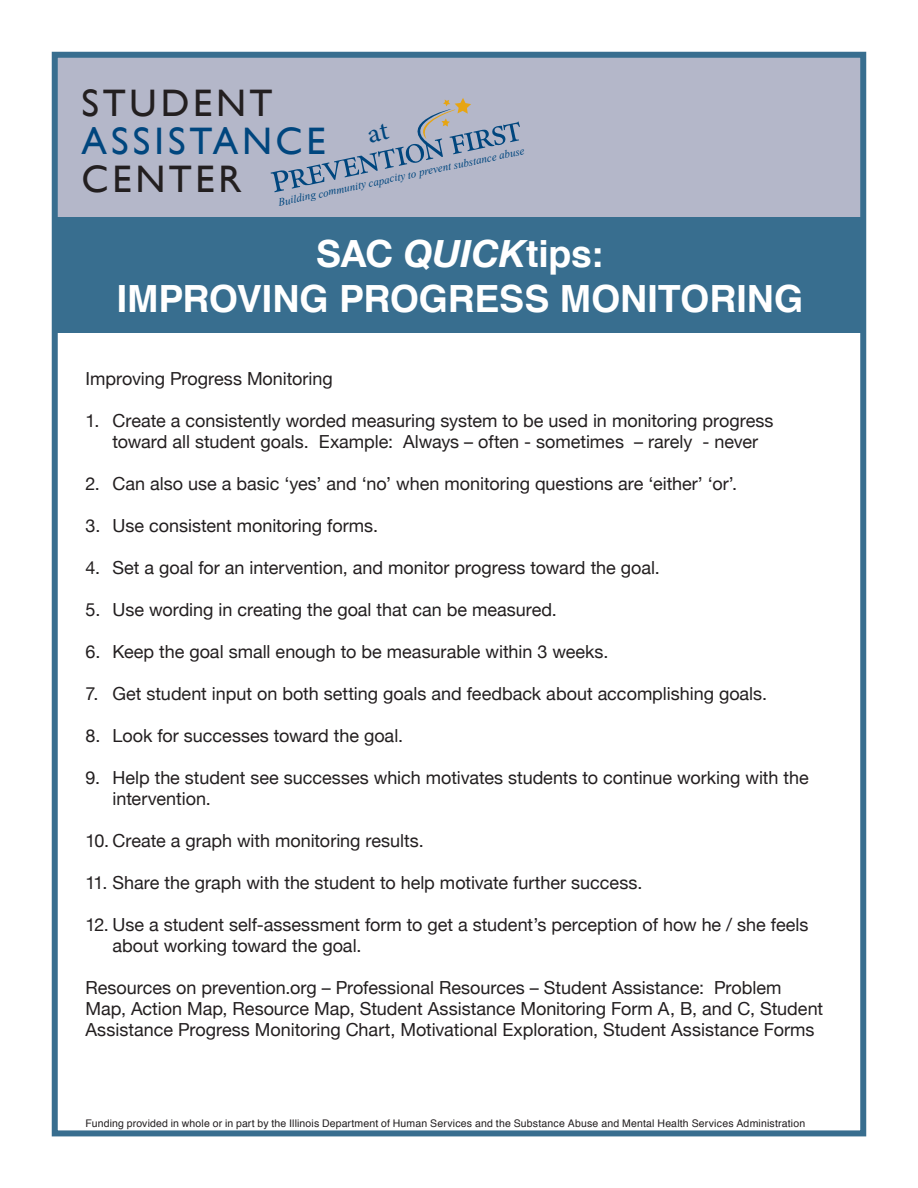
<style>
.page{position:relative;width:918px;height:1188px;background:#fff}
.page>*{position:absolute;margin:0;border:0;box-sizing:border-box;transform-origin:0 0}
.t1{font:38.25px "Gill Sans";letter-spacing:.095em;color:#231f20}
.t2{font:38.25px "Gill Sans";letter-spacing:.1em;color:#00467e}
.t3{font:700 37.5px "Helvetica";color:#fff}
.t4{font:italic 700 37.5px "Helvetica Neue";color:#fff}
.t5{font:18px/21px "Helvetica Neue";color:#231f20}
.t6{font:italic 11.1px "Times New Roman";color:#00467e}
.t7{font:10.5px "Helvetica";letter-spacing:.015em;color:#231f20}
.s1{font-style:normal}
.s2{font-family:"Helvetica";font-style:normal}
</style>
<div class="page">
<div style="left:54px;top:54px;width:810px;height:164px;background:#b4b7c9"></div>
<div style="left:54px;top:217px;width:810px;height:116px;background:#386e8f"></div>
<div style="left:52px;top:52px;width:814px;height:1084px;border:6px solid #386e8f"></div>
<svg style="left:271px;top:98px;width:249px;height:94px"></svg>
<h1 class="t1" style="left:82px;top:81px;width:193px">STUDENT</h1>
<h1 class="t2" style="left:82px;top:119px;width:246px">ASSISTANCE</h1>
<h1 class="t1" style="left:82px;top:157px;width:162px">CENTER</h1>
<p class="t6" style="left:277px;top:195px;width:253px;rotate:-12deg">Building community capacity to prevent substance abuse</p>
<h2 class="t4" style="left:317px;top:230px;width:288px"><span class="s1">SAC</span> QUICK<span class="s2">tips:</span></h2>
<h2 class="t3" style="left:117px;top:265px;width:688px">IMPROVING PROGRESS MONITORING</h2>
<p class="t5" style="left:86px;top:368px;width:249px">Improving Progress Monitoring</p>
<p class="t5" style="left:113px;top:410px;width:663px;text-indent:-27px">1. Create a consistently worded measuring system to be used in monitoring progress toward all student goals. Example: Always – often - sometimes – rarely - never</p>
<p class="t5" style="left:86px;top:473px;width:653px">2. Can also use a basic ‘yes’ and ‘no’ when monitoring questions are ‘either’ ‘or’.</p>
<p class="t5" style="left:86px;top:515px;width:294px">3. Use consistent monitoring forms.</p>
<p class="t5" style="left:86px;top:557px;width:576px">4. Set a goal for an intervention, and monitor progress toward the goal.</p>
<p class="t5" style="left:86px;top:599px;width:473px">5. Use wording in creating the goal that can be measured.</p>
<p class="t5" style="left:86px;top:641px;width:524px">6. Keep the goal small enough to be measurable within 3 weeks.</p>
<p class="t5" style="left:86px;top:683px;width:683px">7. Get student input on both setting goals and feedback about accomplishing goals.</p>
<p class="t5" style="left:86px;top:725px;width:319px">8. Look for successes toward the goal.</p>
<p class="t5" style="left:113px;top:767px;width:698px;text-indent:-27px">9. Help the student see successes which motivates students to continue working with the intervention.</p>
<p class="t5" style="left:86px;top:830px;width:340px">10. Create a graph with monitoring results.</p>
<p class="t5" style="left:86px;top:872px;width:558px">11. Share the graph with the student to help motivate further success.</p>
<p class="t5" style="left:113px;top:914px;width:698px;text-indent:-27px">12. Use a student self-assessment form to get a student’s perception of how he / she feels about working toward the goal.</p>
<p class="t5" style="left:86px;top:977px;width:739px">Resources on prevention.org – Professional Resources – Student Assistance: Problem<br>Map, Action Map, Resource Map, Student Assistance Monitoring Form A, B, and C, Student<br>Assistance Progress Monitoring Chart, Motivational Exploration, Student Assistance Forms</p>
<p class="t7" style="left:86px;top:1116px;width:721px">Funding provided in whole or in part by the Illinois Department of Human Services and the Substance Abuse and Mental Health Services Administration</p>
</div>
